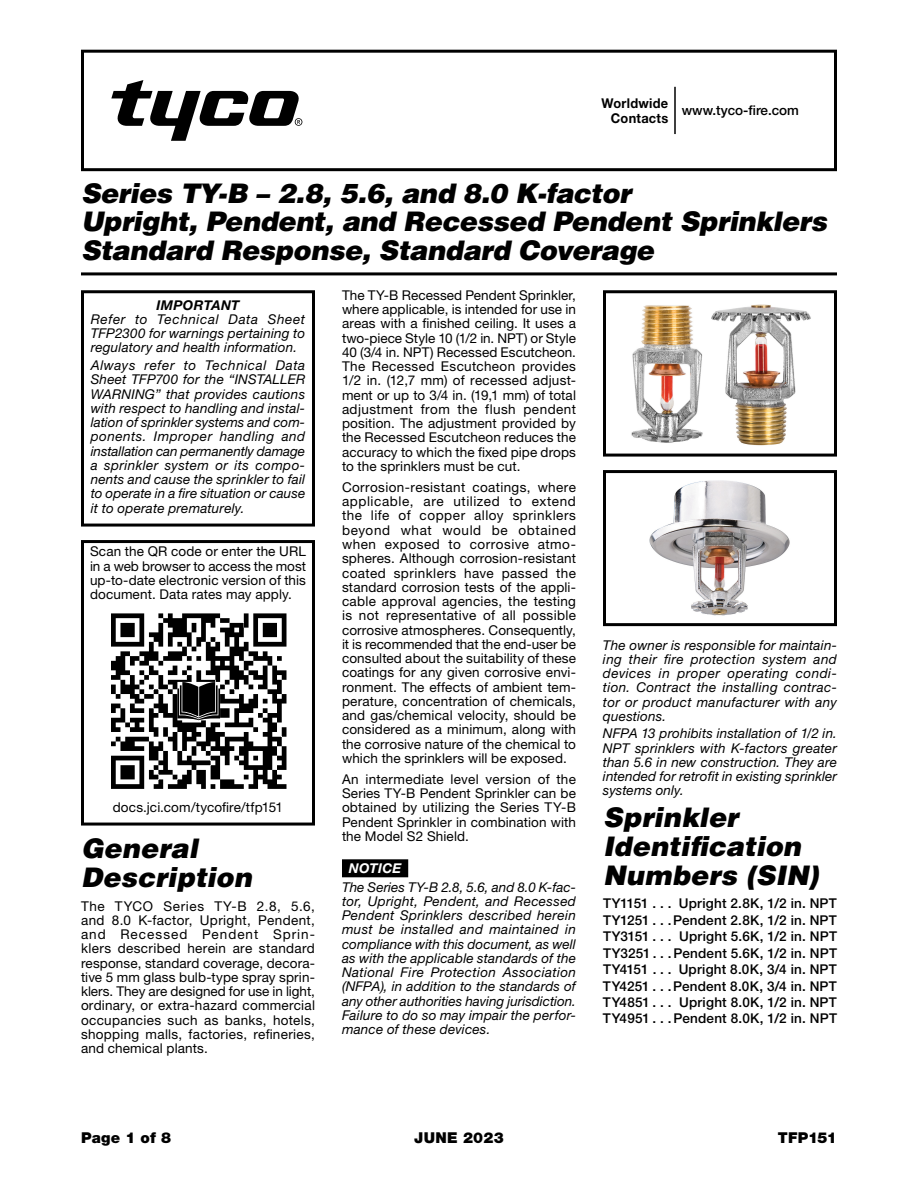
<style>
.page{position:relative;width:918px;height:1188px;background:#fff}
.page>*{position:absolute;margin:0;border:0;box-sizing:border-box;transform-origin:0 0}
.t1{font:italic 900 27px/28.8px "Helvetica LT Std";letter-spacing:-.005em;color:#000}
.t2{font:900 15px "Helvetica Neue LT Std";letter-spacing:.015em;color:#000}
.t3{font:13.5px/14.2px "Helvetica Neue LT Std";letter-spacing:.01em;color:#000;text-align:justify}
.t4{font:italic 13.5px/14.2px "Helvetica Neue LT Std";letter-spacing:.01em;color:#000;text-align:justify}
.t5{font:500 13.5px/16.4px "Helvetica Neue LT Std";letter-spacing:.015em;color:#000;text-align:justify}
.t6{font:700 13.5px/15px "Helvetica Neue LT Std";letter-spacing:.02em;color:#000;text-align:right;scale:.95 1}
.t7{font:italic 700 13.5px "Helvetica Neue LT Std";letter-spacing:.025em;color:#000}
.t8{font:italic 700 13.5px "Helvetica Neue LT Std";letter-spacing:.02em;color:#fff}
</style>
<div class="page">
<div style="left:81px;top:50px;width:756px;height:121px;border:3px solid #000"></div>
<hr style="left:81px;top:272px;width:756px;height:3px;background:#000">
<hr style="left:674px;top:87px;width:2px;height:47px;background:#000">
<svg style="left:111px;top:80px;width:191px;height:61px"></svg>
<div style="left:81px;top:290px;width:234px;height:237px;border:3px solid #000"></div>
<div style="left:81px;top:540px;width:234px;height:286px;border:3px solid #000"></div>
<svg style="left:111px;top:613px;width:175px;height:176px"></svg>
<div style="left:342px;top:859px;width:66px;height:18px;background:#000"></div>
<img style="left:631px;top:304px;width:180px;height:142px">
<div style="left:603px;top:290px;width:234px;height:167px;border:3px solid #000"></div>
<img style="left:649px;top:480px;width:141px;height:136px">
<div style="left:603px;top:470px;width:234px;height:156px;border:3px solid #000"></div>
<p class="t6" style="left:602px;top:95px;width:72px">Worldwide<br>Contacts</p>
<p class="t5" style="left:682px;top:102px;width:119px">www.tyco-fire.com</p>
<h1 class="t1" style="left:81px;top:178px;width:747px">Series TY-B – 2.8, 5.6, and 8.0 K-factor<br>Upright, Pendent, and Recessed Pendent Sprinklers<br>Standard Response, Standard Coverage</h1>
<p class="t7" style="left:156px;top:296px;width:85px">IMPORTANT</p>
<p class="t4" style="left:91px;top:312px;width:216px">Refer to Technical Data Sheet TFP2300 for warnings pertaining to regulatory and health information.</p>
<p class="t4" style="left:91px;top:358px;width:216px">Always refer to Technical Data Sheet TFP700 for the “INSTALLER WARNING” that provides cautions with respect to handling and instal&shy;lation of sprinkler systems and com&shy;ponents. Improper handling and installation can permanently damage a sprinkler system or its compo&shy;nents and cause the sprinkler to fail to operate in a fire situation or cause it to operate prematurely.</p>
<p class="t3" style="left:90px;top:544px;width:218px">Scan the QR code or enter the URL in a web browser to access the most up-to-date electronic version of this document. Data rates may apply.</p>
<p class="t3" style="left:113px;top:800px;width:172px">docs.jci.com/tycofire/tfp151</p>
<h1 class="t1" style="left:81px;top:834px;width:172px">General<br>Description</h1>
<p class="t3" style="left:81px;top:899px;width:236px">The TYCO Series TY-B 2.8, 5.6, and 8.0 K-factor, Upright, Pendent, and Recessed Pendent Sprin&shy;klers described herein are standard response, standard coverage, decora&shy;tive 5 mm glass bulb-type spray sprin&shy;klers. They are designed for use in light, ordinary, or extra-hazard commercial occupancies such as banks, hotels, shopping malls, factories, refineries, and chemical plants.</p>
<p class="t3" style="left:342px;top:288px;width:236px">The TY-B Recessed Pendent Sprinkler, where applicable, is intended for use in areas with a finished ceiling. It uses a two-piece Style 10 (1/2 in. NPT) or Style 40 (3/4 in. NPT) Recessed Escutcheon.<br>The Recessed Escutcheon provides 1/2 in. (12,7 mm) of recessed adjust&shy;ment or up to 3/4 in. (19,1 mm) of total adjustment from the flush pendent position. The adjustment provided by the Recessed Escutcheon reduces the accuracy to which the fixed pipe drops to the sprinklers must be cut.</p>
<p class="t3" style="left:342px;top:480px;width:236px">Corrosion-resistant coatings, where applicable, are utilized to extend the life of copper alloy sprinklers beyond what would be obtained when exposed to corrosive atmo&shy;spheres. Although corrosion-resistant coated sprinklers have passed the standard corrosion tests of the appli&shy;cable approval agencies, the testing is not representative of all possible corrosive atmospheres. Consequently, it is recommended that the end-user be consulted about the suitability of these coatings for any given corrosive envi&shy;ronment. The effects of ambient tem&shy;perature, concentration of chemicals, and gas/chemical velocity, should be considered as a minimum, along with the corrosive nature of the chemical to which the sprinklers will be exposed.</p>
<p class="t3" style="left:342px;top:772px;width:236px">An intermediate level version of the Series TY-B Pendent Sprinkler can be obtained by utilizing the Series TY-B Pendent Sprinkler in combination with the Model S2 Shield.</p>
<p class="t8" style="left:349px;top:860px;width:54px">NOTICE</p>
<p class="t4" style="left:342px;top:879px;width:236px">The Series TY-B 2.8, 5.6, and 8.0 K-fac&shy;tor, Upright, Pendent, and Recessed Pendent Sprinklers described herein must be installed and maintained in compliance with this document, as well as with the applicable standards of the National Fire Protection Association (NFPA), in addition to the standards of any other authorities having jurisdiction.<br>Failure to do so may impair the perfor&shy;mance of these devices.</p>
<p class="t4" style="left:603px;top:637px;width:236px">The owner is responsible for maintain&shy;ing their fire protection system and devices in proper operating condi&shy;tion. Contract the installing contrac&shy;tor or product manufacturer with any questions.</p>
<p class="t4" style="left:603px;top:726px;width:236px">NFPA 13 prohibits installation of 1/2 in.<br>NPT sprinklers with K-factors greater than 5.6 in new construction. They are intended for retrofit in existing sprinkler systems only.</p>
<h1 class="t1" style="left:603px;top:803px;width:217px">Sprinkler<br>Identification<br>Numbers (SIN)</h1>
<p class="t5" style="left:603px;top:895px;width:236px">TY1151 . . . Upright 2.8K, 1/2 in. NPT TY1251 . . Pendent 2.8K, 1/2 in. NPT TY3151 . . . Upright 5.6K, 1/2 in. NPT TY3251 . . Pendent 5.6K, 1/2 in. NPT TY4151 . . . Upright 8.0K, 3/4 in. NPT TY4251 . . Pendent 8.0K, 3/4 in. NPT TY4851 . . . Upright 8.0K, 1/2 in. NPT TY4951 . . Pendent 8.0K, 1/2 in. NPT</p>
<p class="t2" style="left:81px;top:1128px;width:92px">Page 1 of 8</p>
<p class="t2" style="left:414px;top:1128px;width:91px">JUNE 2023</p>
<p class="t2" style="left:778px;top:1128px;width:61px">TFP151</p>
</div>
